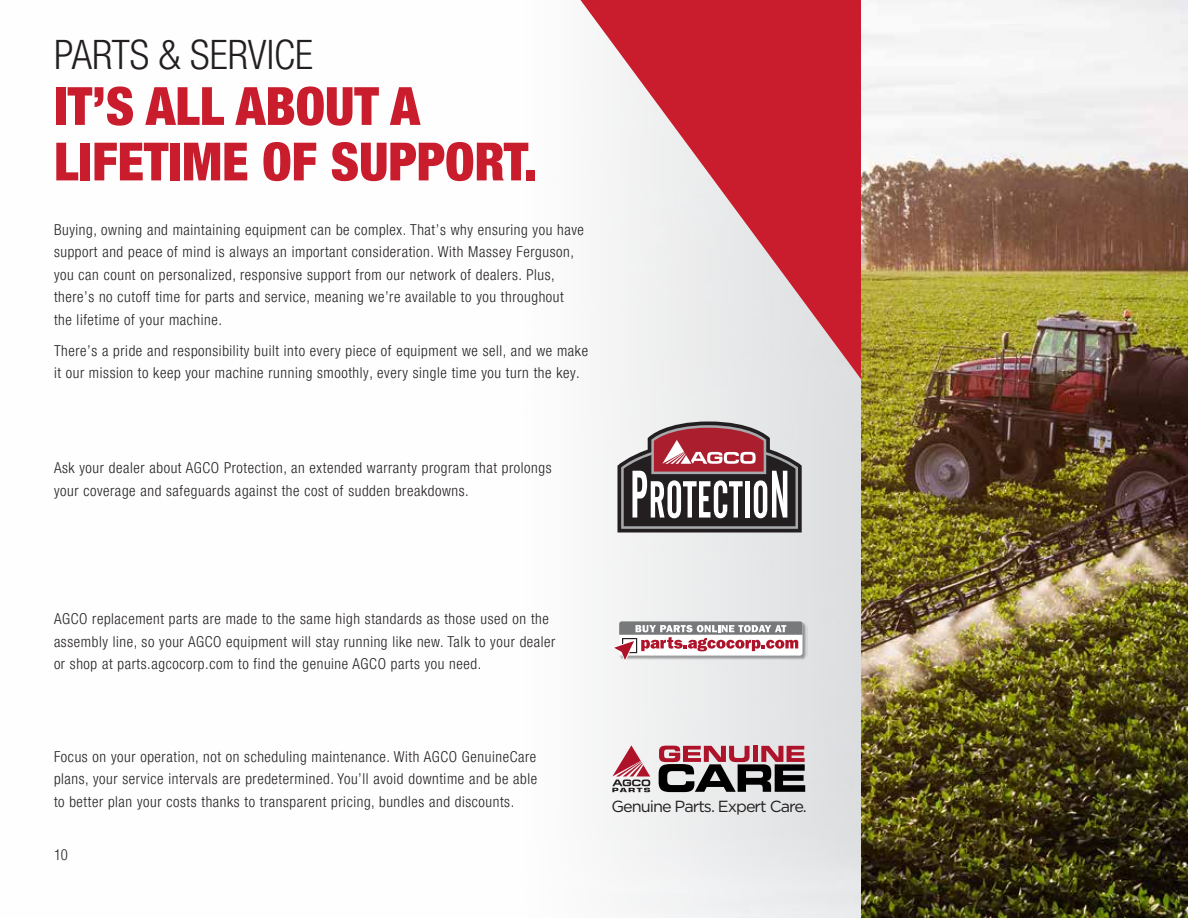
<style>
.page{position:relative;width:1188px;height:918px;background:#fff}
.page>*{position:absolute;margin:0;border:0;box-sizing:border-box;transform-origin:0 0}
.t1{font:900 condensed 52.8px/55.5px "Helvetica Neue LT Pro";color:#c91c2d}
.t2{font:300 condensed 40.5px "Helvetica Neue LT Pro";color:#231f20}
.t3{font:16.05px "Gotham";letter-spacing:-.06em;color:#231f20}
.t4{font:300 condensed 15px/22.5px "Helvetica Neue LT Pro";letter-spacing:.04em;color:#231f20}
</style>
<div class="page">
<img style="left:605px;top:380px;width:257px;height:538px">
<svg style="left:617px;top:421px;width:185px;height:111px"></svg>
<img style="left:618px;top:620px;width:189px;height:40px">
<svg style="left:612px;top:621px;width:190px;height:41px"></svg>
<svg style="left:659px;top:746px;width:146px;height:46px;background:#85646a"></svg>
<svg style="left:612px;top:745px;width:38px;height:47px"></svg>
<svg style="left:580px;top:0;width:282px;height:380px"></svg>
<img style="left:862px;top:0;width:326px;height:918px">
<h2 class="t2" style="left:54px;top:31px;width:261px">PARTS &amp; SERVICE</h2>
<h1 class="t1" style="left:54px;top:78px;width:485px">IT’S ALL ABOUT A<br>LIFETIME OF SUPPORT.</h1>
<p class="t4" style="left:54px;top:218px;width:532px">Buying, owning and maintaining equipment can be complex. That’s why ensuring you have support and peace of mind is always an important consideration. With Massey Ferguson, you can count on personalized, responsive support from our network of dealers. Plus, there’s no cutoff time for parts and service, meaning we’re available to you throughout the lifetime of your machine.</p>
<p class="t4" style="left:54px;top:339px;width:536px">There’s a pride and responsibility built into every piece of equipment we sell, and we make it our mission to keep your machine running smoothly, every single time you turn the key.</p>
<p class="t4" style="left:54px;top:457px;width:499px">Ask your dealer about AGCO Protection, an extended warranty program that prolongs your coverage and safeguards against the cost of sudden breakdowns.</p>
<p class="t4" style="left:54px;top:607px;width:503px">AGCO replacement parts are made to the same high standards as those used on the assembly line, so your AGCO equipment will stay running like new. Talk to your dealer or shop at parts.agcocorp.com to find the genuine AGCO parts you need.</p>
<p class="t4" style="left:54px;top:745px;width:485px;text-align:justify">Focus on your operation, not on scheduling maintenance. With AGCO GenuineCare plans, your service intervals are predetermined. You’ll avoid downtime and be able to better plan your costs thanks to transparent pricing, bundles and discounts.</p>
<p class="t4" style="left:54px;top:843px;width:15px">10</p>
<p class="t3" style="left:611px;top:797px;width:197px">Genuine Parts. Expert Care.</p>
</div>
